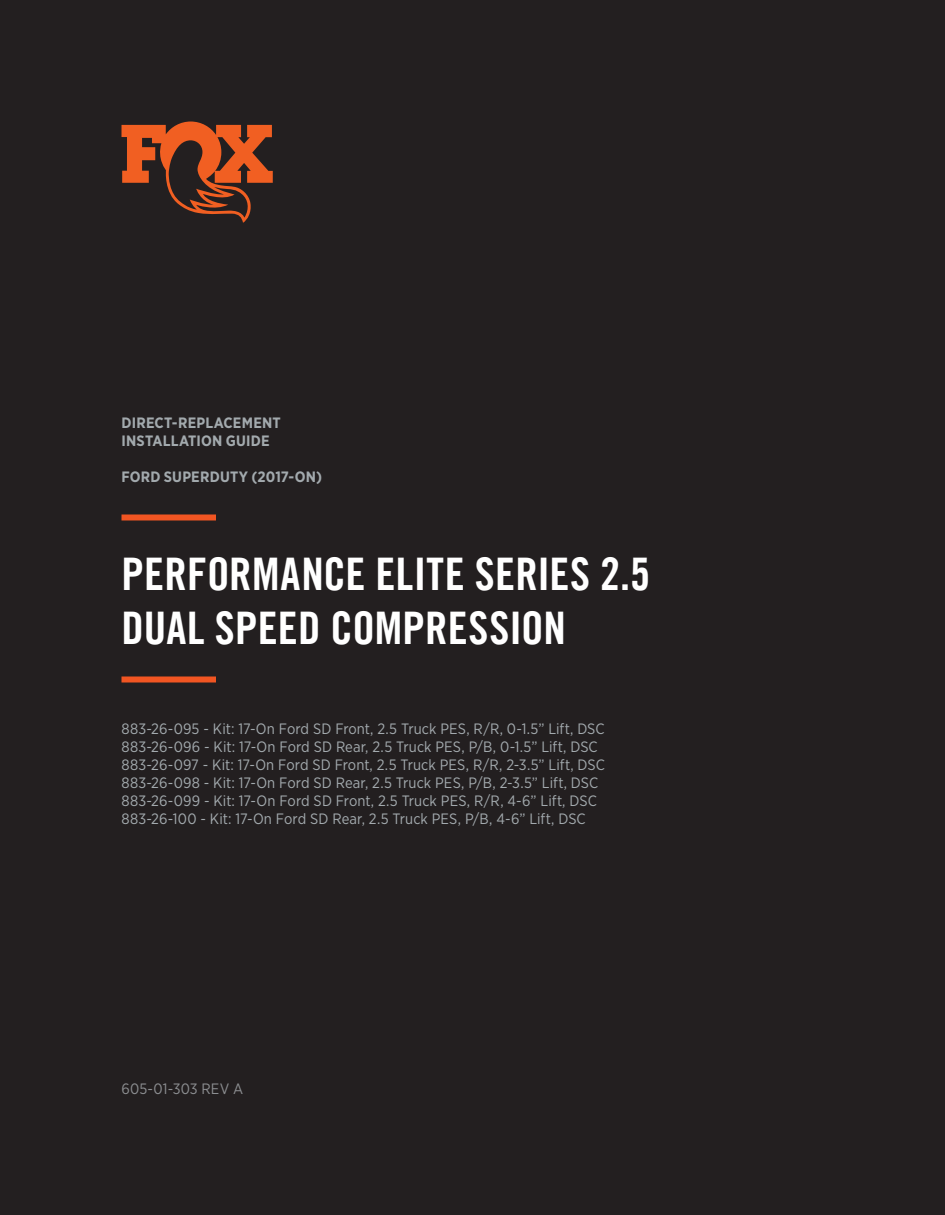
<style>
.page{position:relative;width:945px;height:1215px;background:#231f20}
.page>*{position:absolute;margin:0;border:0;box-sizing:border-box;transform-origin:0 0}
.t1{font:45px "Trade Gothic LT Com Bd Cn 20";letter-spacing:.005em;color:#fff}
.t2{font:15px "Gotham Narrow";letter-spacing:.005em;color:#a3aaae}
.t3{font:700 15px "Gotham Narrow";letter-spacing:.015em;color:#a3aaae}
.Copy_Bulleted{font:15px "Gotham Narrow";letter-spacing:.005em;color:#8c8e91}
</style>
<div class="page">
<svg style="left:122px;top:122px;width:151px;height:101px"></svg>
<div style="left:122px;top:515px;width:94px;height:6px;background:#f15522"></div>
<div style="left:122px;top:677px;width:94px;height:6px;background:#f15522"></div>
<p class="t3" style="left:122px;top:413px;width:161px">DIRECT-REPLACEMENT</p>
<p class="t3" style="left:122px;top:431px;width:150px">INSTALLATION GUIDE</p>
<p class="t3" style="left:122px;top:467px;width:202px">FORD SUPERDUTY (2017-ON)</p>
<p class="t1" style="left:122px;top:546px;width:530px">PERFORMANCE ELITE SERIES 2.5</p>
<p class="t1" style="left:122px;top:600px;width:446px">DUAL SPEED COMPRESSION</p>
<p class="t2" style="left:122px;top:719px;width:485px">883-26-095 - Kit: 17-On Ford SD Front, 2.5 Truck PES, R/R, 0-1.5” Lift, DSC</p>
<p class="t2" style="left:122px;top:737px;width:478px">883-26-096 - Kit: 17-On Ford SD Rear, 2.5 Truck PES, P/B, 0-1.5” Lift, DSC</p>
<p class="t2" style="left:122px;top:755px;width:485px">883-26-097 - Kit: 17-On Ford SD Front, 2.5 Truck PES, R/R, 2-3.5” Lift, DSC</p>
<p class="t2" style="left:122px;top:773px;width:478px">883-26-098 - Kit: 17-On Ford SD Rear, 2.5 Truck PES, P/B, 2-3.5” Lift, DSC</p>
<p class="t2" style="left:122px;top:791px;width:477px">883-26-099 - Kit: 17-On Ford SD Front, 2.5 Truck PES, R/R, 4-6” Lift, DSC</p>
<p class="t2" style="left:122px;top:809px;width:466px">883-26-100 - Kit: 17-On Ford SD Rear, 2.5 Truck PES, P/B, 4-6” Lift, DSC</p>
<p class="Copy_Bulleted" style="left:122px;top:1079px;width:123px">605-01-303 REV A</p>
</div>
